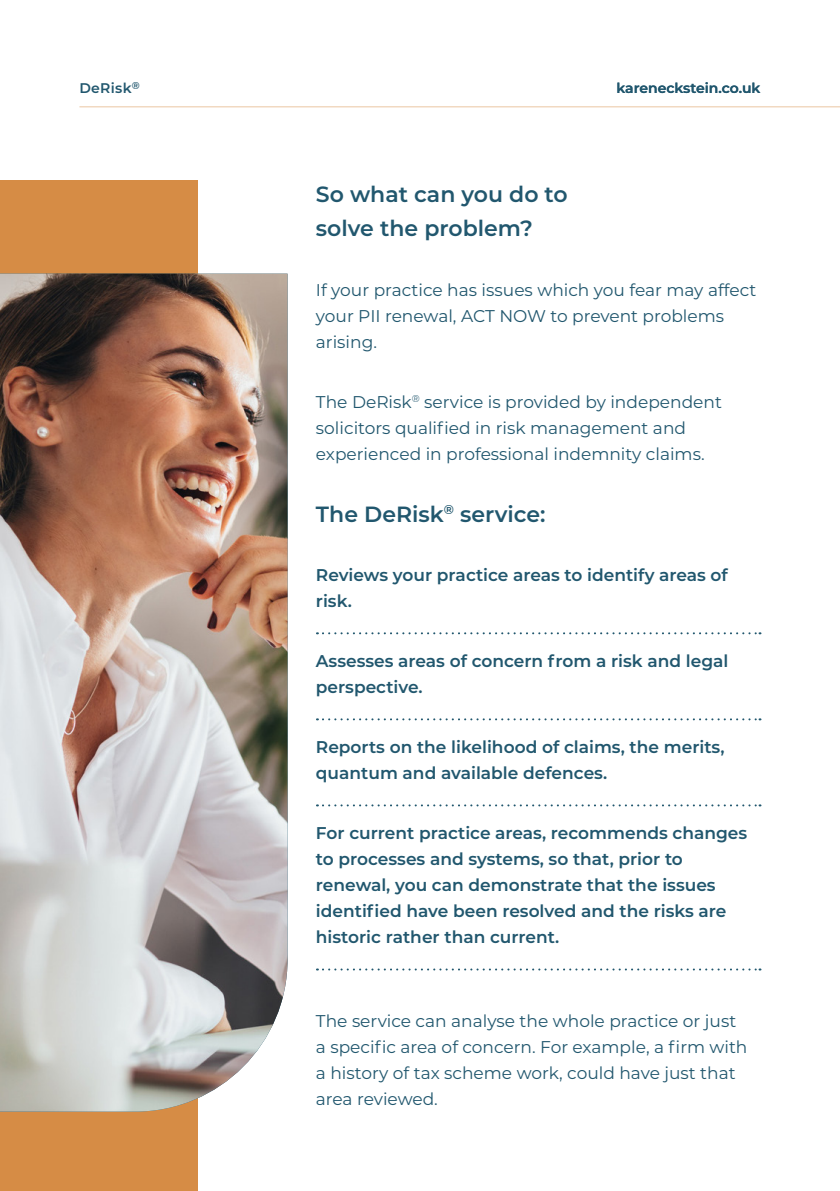
<style>
.page{position:relative;width:840px;height:1191px;background:#fff}
.page>*{position:absolute;margin:0;border:0;box-sizing:border-box;transform-origin:0 0}
.t1{font:600 22px/34px "Montserrat";color:#21576e}
.t2{font:17px/26px "Montserrat";color:#21576e}
.t3{font:600 17px/26px "Montserrat";color:#21576e}
.t4{font:600 14px "Montserrat";color:#21576e}
</style>
<div class="page">
<div style="left:0;top:180px;width:197px;height:1011px;background:#d68c45"></div>
<img style="left:0;top:274px;width:287px;height:837px">
<svg style="left:317px;top:632px;width:443px;height:2px"></svg>
<svg style="left:317px;top:718px;width:443px;height:2px"></svg>
<svg style="left:317px;top:804px;width:443px;height:2px"></svg>
<svg style="left:317px;top:968px;width:443px;height:2px"></svg>
<hr style="left:79px;top:106px;width:760px;height:1px;background:#ebc6a2">
<p class="t4" style="left:79px;top:78px;width:62px">DeRisk<sup>®</sup></p>
<p class="t4" style="left:616px;top:78px;width:145px">kareneckstein.co.uk</p>
<p class="t1" style="left:316px;top:176px;width:253px">So what can you do to solve the problem?</p>
<p class="t2" style="left:316px;top:276px;width:441px">If your practice has issues which you fear may affect your PII renewal, ACT NOW to prevent problems arising.</p>
<p class="t2" style="left:316px;top:388px;width:407px">The DeRisk<sup>®</sup> service is provided by independent solicitors qualified in risk management and experienced in professional indemnity claims.</p>
<p class="t1" style="left:316px;top:496px;width:231px">The DeRisk<sup>®</sup> service:</p>
<p class="t3" style="left:316px;top:561px;width:413px">Reviews your practice areas to identify areas of risk.</p>
<p class="t3" style="left:316px;top:647px;width:414px">Assesses areas of concern from a risk and legal perspective.</p>
<p class="t3" style="left:316px;top:733px;width:410px">Reports on the likelihood of claims, the merits, quantum and available defences.</p>
<p class="t3" style="left:316px;top:819px;width:432px">For current practice areas, recommends changes to processes and systems, so that, prior to renewal, you can demonstrate that the issues identified have been resolved and the risks are historic rather than current.</p>
<p class="t2" style="left:316px;top:1007px;width:433px">The service can analyse the whole practice or just a specific area of concern. For example, a firm with a history of tax scheme work, could have just that area reviewed.</p>
</div>
